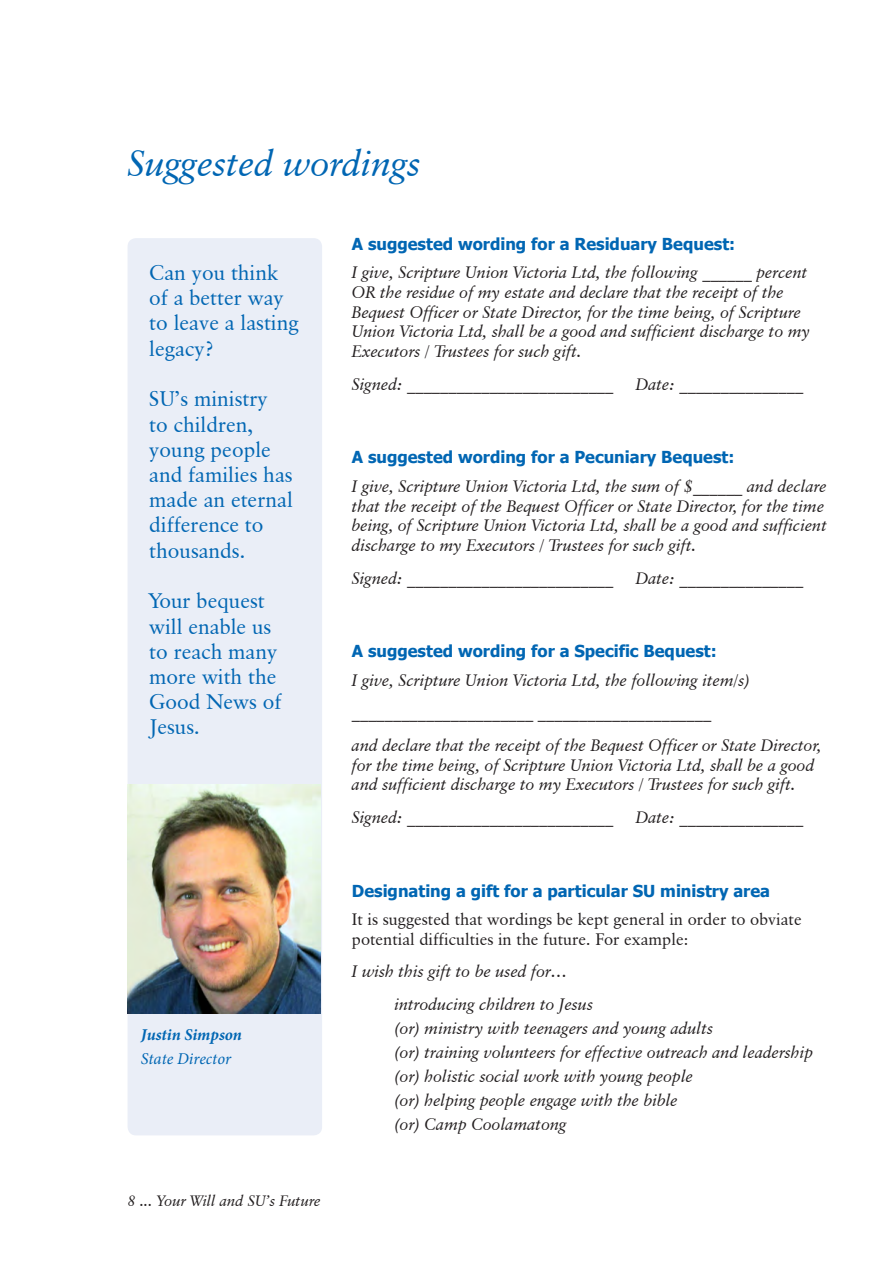
<style>
.page{position:relative;width:893px;height:1263px;background:#fff}
.page>*{position:absolute;margin:0;border:0;box-sizing:border-box;transform-origin:0 0}
.t1{font:italic 36px "Classical Garamond BT";color:#0166b3}
.t2{font:21px/25.2px "Classical Garamond BT";color:#0166b3}
.t3{font:italic 16.5px/19.8px "Classical Garamond BT";color:#231f20}
.t4{font:700 16.5px "Tahoma";color:#0166b3}
.t5{font:16.5px/19.8px "Classical Garamond BT";color:#231f20}
.t6{font:italic 700 16.5px "Minion Pro";color:#0066b3}
.t7{font:italic 16.5px "Minion Pro";color:#0066b3}
.t8{font:italic 15px "Classical Garamond BT";color:#231f20}
</style>
<div class="page">
<div style="left:128px;top:238px;width:194px;height:897px;background:#eaeef7;border-radius:9px"></div>
<img style="left:128px;top:785px;width:193px;height:228px">
<h1 class="t1" style="left:128px;top:142px;width:295px">Suggested wordings</h1>
<p class="t2" style="left:149px;top:260px;width:151px">Can you think of a better way to leave a lasting legacy?</p>
<p class="t2" style="left:149px;top:386px;width:145px">SU’s ministry<br>to children, young people and families has made an eternal difference to thousands.</p>
<p class="t2" style="left:149px;top:588px;width:134px">Your bequest will enable us to reach many more with the<br>Good News of<br>Jesus.</p>
<p class="t6" style="left:141px;top:1023px;width:103px">Justin Simpson</p>
<p class="t7" style="left:141px;top:1048px;width:92px">State Director</p>
<p class="t8" style="left:128px;top:1192px;width:195px">8 ... Your Will and SU’s Future</p>
<p class="t4" style="left:352px;top:232px;width:385px">A suggested wording for a Residuary Bequest:</p>
<p class="t3" style="left:352px;top:262px;width:460px">I give, Scripture Union Victoria Ltd, the following ______ percent OR the residue of my estate and declare that the receipt of the Bequest Officer or State Director, for the time being, of Scripture Union Victoria Ltd, shall be a good and sufficient discharge to my Executors / Trustees for such gift.</p>
<p class="t3" style="left:352px;top:374px;width:263px">Signed: _________________________</p>
<p class="t3" style="left:636px;top:374px;width:169px">Date: _______________</p>
<p class="t4" style="left:352px;top:446px;width:384px">A suggested wording for a Pecuniary Bequest:</p>
<p class="t3" style="left:352px;top:476px;width:477px">I give, Scripture Union Victoria Ltd, the sum of $______ and declare that the receipt of the Bequest Officer or State Director, for the time being, of Scripture Union Victoria Ltd, shall be a good and sufficient discharge to my Executors / Trustees for such gift.</p>
<p class="t3" style="left:352px;top:568px;width:263px">Signed: _________________________</p>
<p class="t3" style="left:636px;top:568px;width:169px">Date: _______________</p>
<p class="t4" style="left:352px;top:640px;width:366px">A suggested wording for a Specific Bequest:</p>
<p class="t3" style="left:352px;top:663px;width:471px;line-height:32.5px">I give, Scripture Union Victoria Ltd, the following item/s) ______________________ _____________________<br>and declare that the receipt of the Bequest Officer or State Director,</p>
<p class="t3" style="left:352px;top:755px;width:464px">for the time being, of Scripture Union Victoria Ltd, shall be a good and sufficient discharge to my Executors / Trustees for such gift.</p>
<p class="t3" style="left:352px;top:807px;width:263px">Signed: _________________________</p>
<p class="t3" style="left:636px;top:807px;width:169px">Date: _______________</p>
<p class="t4" style="left:352px;top:879px;width:420px">Designating a gift for a particular SU ministry area</p>
<p class="t5" style="left:352px;top:909px;width:451px">It is suggested that wordings be kept general in order to obviate potential difficulties in the future. For example:</p>
<p class="t3" style="left:394px;top:955px;width:200px;line-height:32.5px;text-indent:-43px">I wish this gift to be used for… introducing children to Jesus</p>
<p class="t3" style="left:394px;top:1016px;width:420px;line-height:24px">(or) ministry with teenagers and young adults<br>(or) training volunteers for effective outreach and leadership (or) holistic social work with young people<br>(or) helping people engage with the bible<br>(or) Camp Coolamatong</p>
</div>
